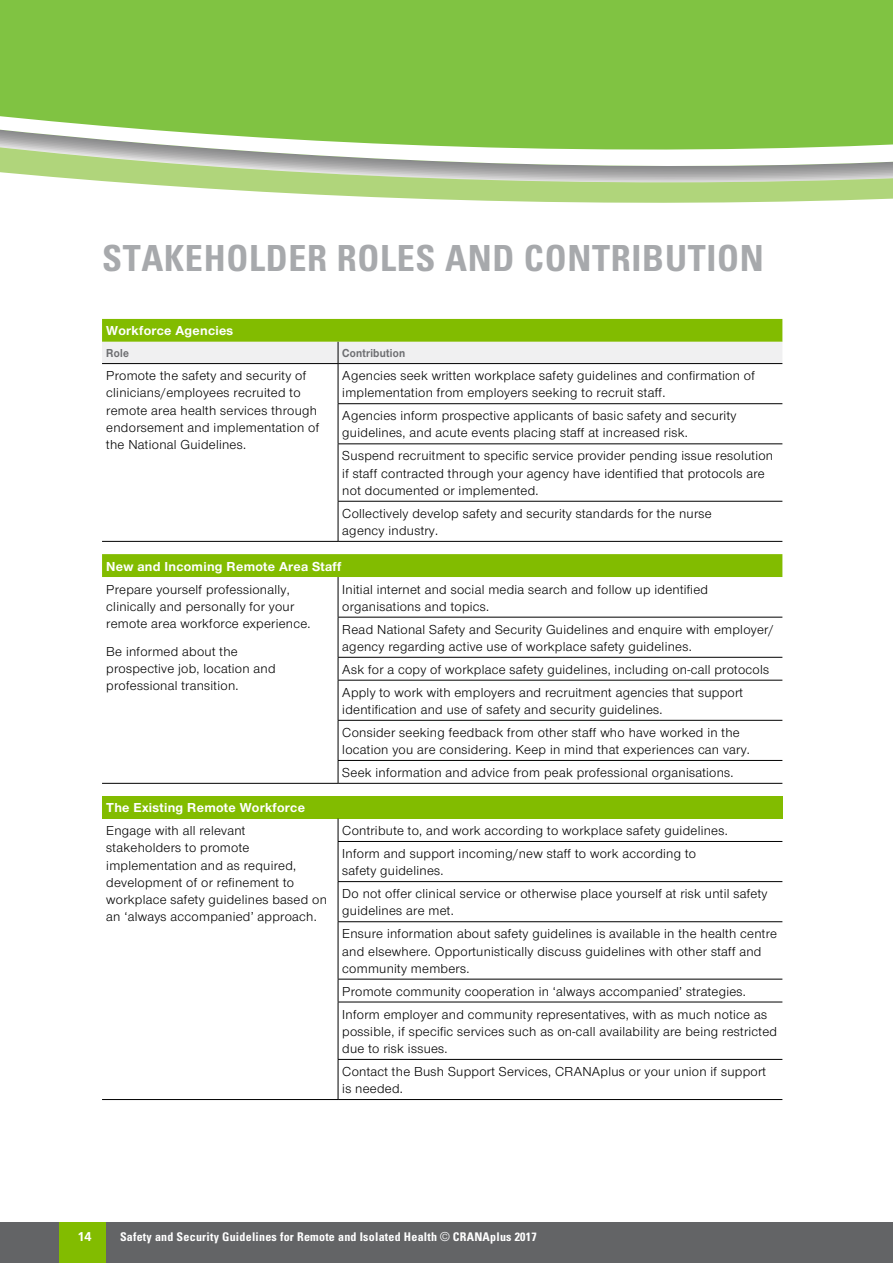
<style>
.page{position:relative;width:893px;height:1263px;background:#fff}
.page>*{position:absolute;margin:0;border:0;box-sizing:border-box;transform-origin:0 0}
.t1{font:700 condensed 36px "Univers";letter-spacing:.02em;color:#a7a9ac}
.t2{font:13.5px/17.2px "Nimbus San Nov T";letter-spacing:.02em;color:#000}
.t3{font:700 13.5px "Nimbus San Nov T";letter-spacing:.02em;color:#fff}
.t4{font:700 12.75px "Frutiger";color:#fff}
.t5{font:700 condensed 12px "Univers";letter-spacing:.02em;color:#fff}
.t6{font:700 12px "Nimbus San Nov T";letter-spacing:.02em;color:#6d6e71;scale:.9 1}
.s1{font-family:"Helvetica";font-weight:400}
</style>
<div class="page">
<div style="left:0;top:0;width:893px;height:44px;background:#80c342"></div>
<svg style="left:0;top:44px;width:893px;height:159px;background:#9ecc71"></svg>
<div style="left:0;top:1223px;width:893px;height:40px;background:#636466"></div>
<div style="left:60px;top:1223px;width:46px;height:40px;background:#82bc00"></div>
<svg style="left:102px;top:319px;width:680px;height:258px;fill:#82bc00"></svg>
<svg style="left:102px;top:364px;width:680px;height:177px"></svg>
<div style="left:102px;top:342px;width:680px;height:21px;background:#f0f0f1"></div>
<hr style="left:338px;top:364px;width:1px;height:39px;background:#000">
<hr style="left:338px;top:404px;width:1px;height:39px;background:#000">
<hr style="left:338px;top:444px;width:1px;height:57px;background:#000">
<hr style="left:338px;top:502px;width:1px;height:39px;background:#000">
<hr style="left:338px;top:577px;width:1px;height:40px;background:#000">
<hr style="left:338px;top:617px;width:1px;height:40px;background:#000">
<svg style="left:338px;top:658px;width:1px;height:22px"></svg>
<hr style="left:338px;top:680px;width:1px;height:40px;background:#000">
<hr style="left:338px;top:721px;width:1px;height:39px;background:#000">
<svg style="left:338px;top:761px;width:1px;height:22px"></svg>
<hr style="left:102px;top:363px;width:236px;height:1px;background:#000">
<hr style="left:338px;top:363px;width:444px;height:1px;background:#000">
<hr style="left:338px;top:403px;width:444px;height:1px;background:#000">
<hr style="left:338px;top:443px;width:444px;height:1px;background:#000">
<hr style="left:338px;top:501px;width:444px;height:1px;background:#000">
<hr style="left:102px;top:541px;width:236px;height:1px;background:#000">
<hr style="left:338px;top:541px;width:444px;height:1px;background:#000">
<hr style="left:338px;top:617px;width:444px;height:1px;background:#000">
<hr style="left:338px;top:657px;width:444px;height:1px;background:#000">
<hr style="left:338px;top:680px;width:444px;height:1px;background:#000">
<hr style="left:338px;top:720px;width:444px;height:1px;background:#000">
<hr style="left:338px;top:760px;width:444px;height:1px;background:#000">
<hr style="left:102px;top:783px;width:236px;height:1px;background:#000">
<hr style="left:338px;top:783px;width:444px;height:1px;background:#000">
<div style="left:102px;top:796px;width:680px;height:22px;background:#82bc00"></div>
<svg style="left:338px;top:818px;width:1px;height:23px"></svg>
<hr style="left:338px;top:842px;width:1px;height:39px;background:#000">
<hr style="left:338px;top:882px;width:1px;height:39px;background:#000">
<hr style="left:338px;top:922px;width:1px;height:57px;background:#000">
<svg style="left:338px;top:980px;width:1px;height:22px"></svg>
<hr style="left:338px;top:1002px;width:1px;height:57px;background:#000">
<hr style="left:338px;top:1060px;width:1px;height:39px;background:#000">
<hr style="left:338px;top:841px;width:444px;height:1px;background:#000">
<hr style="left:338px;top:881px;width:444px;height:1px;background:#000">
<hr style="left:338px;top:921px;width:444px;height:1px;background:#000">
<hr style="left:338px;top:979px;width:444px;height:1px;background:#000">
<hr style="left:338px;top:1002px;width:444px;height:1px;background:#000">
<hr style="left:338px;top:1059px;width:444px;height:1px;background:#000">
<hr style="left:102px;top:1099px;width:236px;height:1px;background:#000">
<hr style="left:338px;top:1099px;width:444px;height:1px;background:#000">
<h1 class="t1" style="left:102px;top:236px;width:663px">STAKEHOLDER ROLES AND CONTRIBUTION</h1>
<p class="t3" style="left:106px;top:323px;width:129px">Workforce Agencies</p>
<p class="t6" style="left:106px;top:346px;width:27px">Role</p>
<p class="t6" style="left:342px;top:346px;width:71px">Contribution</p>
<p class="t2" style="left:106px;top:367px;width:214px">Promote the safety and security of clinicians/employees recruited to remote area health services through endorsement and implementation of the National Guidelines.</p>
<p class="t2" style="left:342px;top:367px;width:414px">Agencies seek written workplace safety guidelines and confirmation of implementation from employers seeking to recruit staff.</p>
<p class="t2" style="left:342px;top:407px;width:396px">Agencies inform prospective applicants of basic safety and security guidelines, and acute events placing staff at increased risk.</p>
<p class="t2" style="left:342px;top:447px;width:432px">Suspend recruitment to specific service provider pending issue resolution if staff contracted through your agency have identified that protocols are not documented or implemented.</p>
<p class="t2" style="left:342px;top:505px;width:371px">Collectively develop safety and security standards for the nurse agency industry.</p>
<p class="t3" style="left:106px;top:558px;width:237px">New and Incoming Remote Area Staff</p>
<p class="t2" style="left:106px;top:580px;width:206px">Prepare yourself professionally, clinically and personally for your remote area workforce experience.</p>
<p class="t2" style="left:106px;top:643px;width:171px">Be informed about the prospective job, location and professional transition.</p>
<p class="t2" style="left:342px;top:581px;width:367px">Initial internet and social media search and follow up identified organisations and topics.</p>
<p class="t2" style="left:342px;top:621px;width:433px">Read National Safety and Security Guidelines and enquire with employer/ agency regarding active use of workplace safety guidelines.</p>
<p class="t2" style="left:342px;top:658px;width:428px;line-height:23px">Ask for a copy of workplace safety guidelines, including on-call protocols<br>Apply to work with employers and recruitment agencies that support</p>
<p class="t2" style="left:342px;top:698px;width:399px;line-height:23px">identification and use of safety and security guidelines.<br>Consider seeking feedback from other staff who have worked in the</p>
<p class="t2" style="left:342px;top:738px;width:409px;line-height:23px">location you are considering. Keep in mind that experiences can vary.<br>Seek information and advice from peak professional organisations.</p>
<p class="t3" style="left:106px;top:800px;width:200px">The Existing Remote Workforce</p>
<p class="t2" style="left:106px;top:822px;width:222px">Engage with all relevant<br>stakeholders to promote implementation and as required, development of or refinement to workplace safety guidelines based on an ‘always accompanied’ approach.</p>
<p class="t2" style="left:342px;top:819px;width:387px;line-height:23px">Contribute to, and work according to workplace safety guidelines.<br>Inform and support incoming/new staff to work according to</p>
<p class="t2" style="left:342px;top:859px;width:427px;line-height:23px">safety guidelines.<br>Do not offer clinical service or otherwise place yourself at risk until safety</p>
<p class="t2" style="left:342px;top:899px;width:436px;line-height:23px">guidelines are met.<br>Ensure information about safety guidelines is available in the health centre</p>
<p class="t2" style="left:342px;top:942px;width:421px">and elsewhere. Opportunistically discuss guidelines with other staff and community members.</p>
<p class="t2" style="left:342px;top:980px;width:426px;line-height:23px">Promote community cooperation in ‘always accompanied’ strategies.<br>Inform employer and community representatives, with as much notice as</p>
<p class="t2" style="left:342px;top:1023px;width:436px">possible, if specific services such as on-call availability are being restricted due to risk issues.</p>
<p class="t2" style="left:342px;top:1063px;width:425px">Contact the Bush Support Services, CRANAplus or your union if support is needed.</p>
<p class="t4" style="left:77px;top:1229px;width:16px">14</p>
<p class="t5" style="left:120px;top:1229px;width:418px">Safety and Security Guidelines for Remote and Isolated Health <span class="s1">©</span> CRANAplus 2017</p>
</div>
